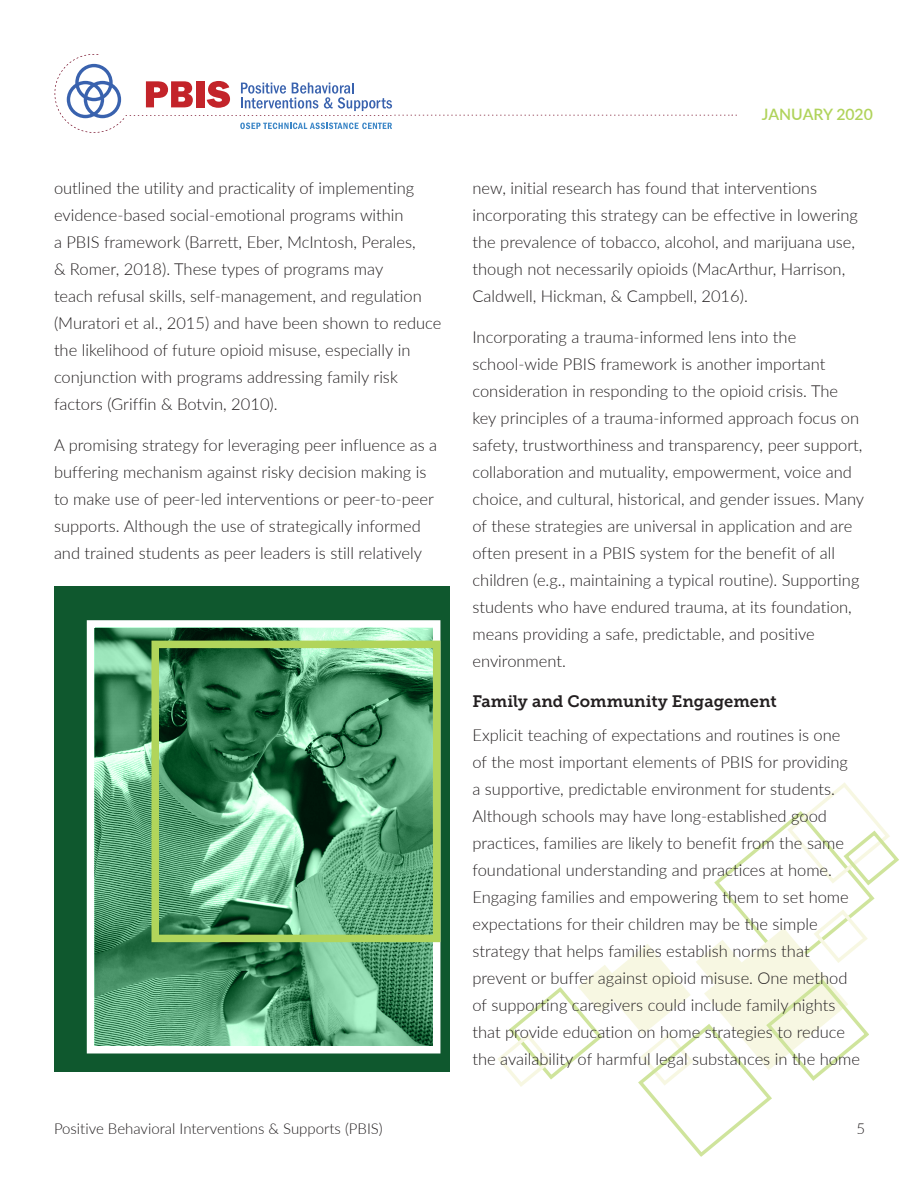
<style>
.page{position:relative;width:918px;height:1188px;background:#fff}
.page>*{position:absolute;margin:0;border:0;box-sizing:border-box;transform-origin:0 0}
.body{font:300 16.5px/27px "Lato";color:#231f20}
.Subhead_2{font:16.5px "Museo Slab 700";color:#231f20}
.t1{font:600 15.75px "Lato";color:#b0d35b}
.t2{font:300 15px "Lato";color:#231f20}
</style>
<div class="page">
<svg style="left:55px;top:54px;width:682px;height:79px"></svg>
<svg style="left:590px;top:782px;width:309px;height:299px"></svg>
<svg style="left:513px;top:977px;width:275px;height:180px"></svg>
<svg style="left:498px;top:1026px;width:61px;height:68px"></svg>
<div style="left:54px;top:586px;width:396px;height:486px;background:#0f582e"></div>
<img style="left:96px;top:629px;width:335px;height:415px">
<div style="left:87px;top:620px;width:353px;height:433px;border:8px solid #fff"></div>
<div style="left:151px;top:641px;width:289px;height:301px;border:8px solid #b1d55b"></div>
<p class="body" style="left:54px;top:174px;width:389px">outlined the utility and practicality of implementing evidence-based social-emotional programs within<br>a PBIS framework (Barrett, Eber, McIntosh, Perales,<br>&amp; Romer, 2018). These types of programs may<br>teach refusal skills, self-management, and regulation (Muratori et al., 2015) and have been shown to reduce the likelihood of future opioid misuse, especially in conjunction with programs addressing family risk factors (Griffin &amp; Botvin, 2010).</p>
<p class="body" style="left:54px;top:431px;width:385px">A promising strategy for leveraging peer influence as a buffering mechanism against risky decision making is to make use of peer-led interventions or peer-to-peer supports. Although the use of strategically informed and trained students as peer leaders is still relatively</p>
<p class="t1" style="left:762px;top:102px;width:113px">JANUARY 2020</p>
<p class="body" style="left:472px;top:174px;width:387px">new, initial research has found that interventions incorporating this strategy can be effective in lowering the prevalence of tobacco, alcohol, and marijuana use, though not necessarily opioids (MacArthur, Harrison, Caldwell, Hickman, &amp; Campbell, 2016).</p>
<p class="body" style="left:472px;top:323px;width:393px">Incorporating a trauma-informed lens into the school-wide PBIS framework is another important consideration in responding to the opioid crisis. The key principles of a trauma-informed approach focus on safety, trustworthiness and transparency, peer support, collaboration and mutuality, empowerment, voice and choice, and cultural, historical, and gender issues. Many of these strategies are universal in application and are often present in a PBIS system for the benefit of all children (e.g., maintaining a typical routine). Supporting students who have endured trauma, at its foundation, means providing a safe, predictable, and positive environment.</p>
<p class="Subhead_2" style="left:472px;top:692px;width:306px">Family and Community Engagement</p>
<p class="body" style="left:472px;top:721px;width:389px">Explicit teaching of expectations and routines is one<br>of the most important elements of PBIS for providing a supportive, predictable environment for students.<br>Although schools may have long-established good practices, families are likely to benefit from the same foundational understanding and practices at home.<br>Engaging families and empowering them to set home expectations for their children may be the simple strategy that helps families establish norms that prevent or buffer against opioid misuse. One method of supporting caregivers could include family nights that provide education on home strategies to reduce the availability of harmful legal substances in the home</p>
<p class="t2" style="left:54px;top:1118px;width:330px">Positive Behavioral Interventions &amp; Supports (PBIS)</p>
<p class="t2" style="left:856px;top:1118px;width:10px">5</p>
</div>
